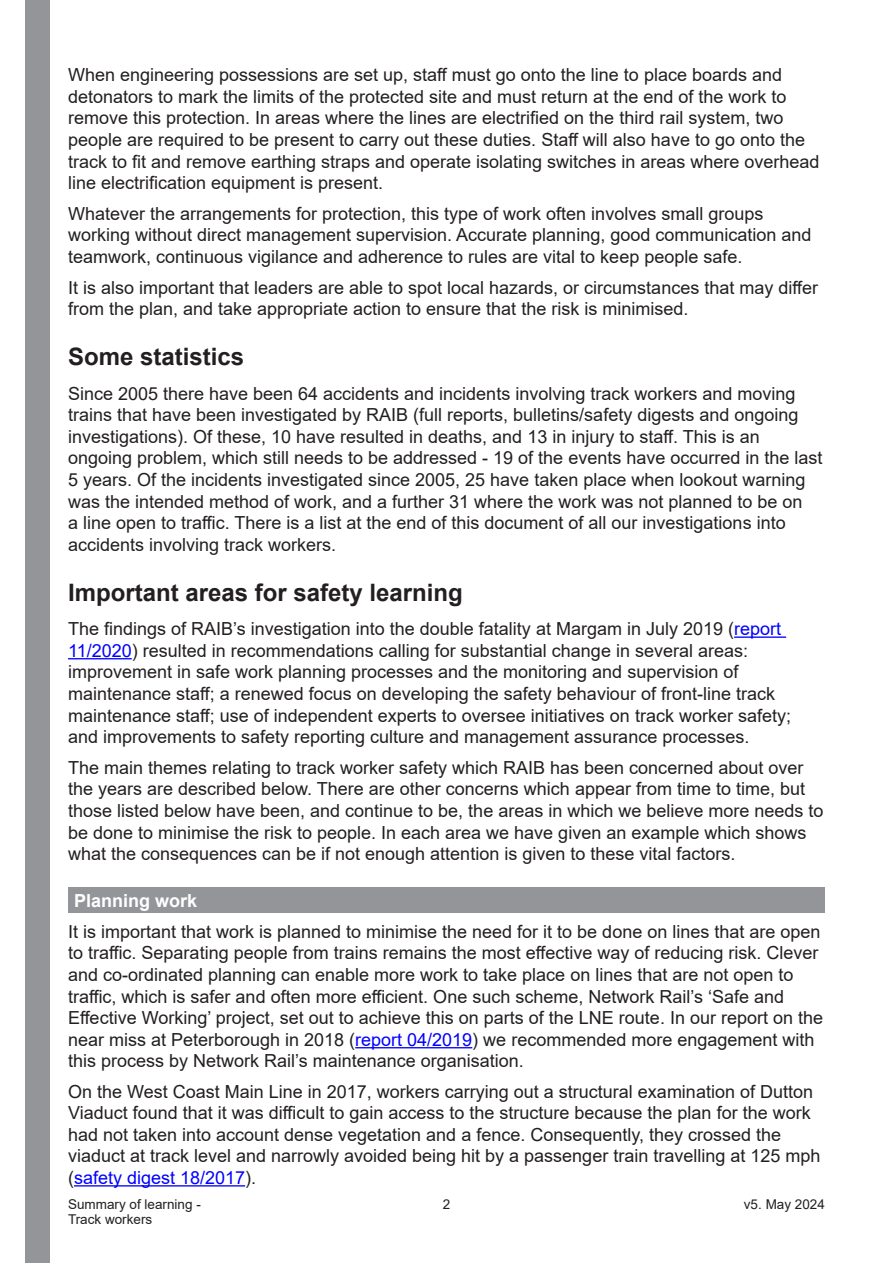
<style>
.page{position:relative;width:893px;height:1263px;background:#fff}
.page>*{position:absolute;margin:0;border:0;box-sizing:border-box;transform-origin:0 0}
.t1{font:700 24px "Arial";color:#231f20}
.t2{font:18px/21.6px "Arial";color:#231f20}
.t3{font:700 18px "Arial";color:#fff}
.t4{font:13.5px "Arial";color:#231f20}
.s1{color:#00f}
</style>
<div class="page">
<div style="left:26px;top:0;width:24px;height:1263px;background:#939598"></div>
<hr style="left:734px;top:636px;width:52px;height:2px;background:#00f">
<hr style="left:68px;top:658px;width:64px;height:1px;background:#00f">
<hr style="left:355px;top:1047px;width:117px;height:1px;background:#00f">
<hr style="left:74px;top:1185px;width:171px;height:1px;background:#00f">
<div style="left:68px;top:887px;width:757px;height:26px;background:#939598"></div>
<p class="t2" style="left:68px;top:64px;width:753px">When engineering possessions are set up, staff must go onto the line to place boards and detonators to mark the limits of the protected site and must return at the end of the work to remove this protection. In areas where the lines are electrified on the third rail system, two people are required to be present to carry out these duties. Staff will also have to go onto the track to fit and remove earthing straps and operate isolating switches in areas where overhead line electrification equipment is present.</p>
<p class="t2" style="left:68px;top:203px;width:745px">Whatever the arrangements for protection, this type of work often involves small groups working without direct management supervision. Accurate planning, good communication and teamwork, continuous vigilance and adherence to rules are vital to keep people safe.</p>
<p class="t2" style="left:68px;top:276px;width:751px">It is also important that leaders are able to spot local hazards, or circumstances that may differ from the plan, and take appropriate action to ensure that the risk is minimised.</p>
<p class="t1" style="left:68px;top:340px;width:178px">Some statistics</p>
<p class="t2" style="left:68px;top:382px;width:756px">Since 2005 there have been 64 accidents and incidents involving track workers and moving trains that have been investigated by RAIB (full reports, bulletins/safety digests and ongoing investigations). Of these, 10 have resulted in deaths, and 13 in injury to staff. This is an ongoing problem, which still needs to be addressed - 19 of the events have occurred in the last 5 years. Of the incidents investigated since 2005, 25 have taken place when lookout warning was the intended method of work, and a further 31 where the work was not planned to be on<br>a line open to traffic. There is a list at the end of this document of all our investigations into accidents involving track workers.</p>
<p class="t1" style="left:68px;top:575px;width:396px">Important areas for safety learning</p>
<p class="t2" style="left:68px;top:618px;width:724px">The findings of RAIB’s investigation into the double fatality at Margam in July 2019 (<span class="s1">report 11/2020</span>) resulted in recommendations calling for substantial change in several areas: improvement in safe work planning processes and the monitoring and supervision of maintenance staff; a renewed focus on developing the safety behaviour of front-line track maintenance staff; use of independent experts to oversee initiatives on track worker safety; and improvements to safety reporting culture and management assurance processes.</p>
<p class="t2" style="left:68px;top:757px;width:757px">The main themes relating to track worker safety which RAIB has been concerned about over the years are described below. There are other concerns which appear from time to time, but those listed below have been, and continue to be, the areas in which we believe more needs to be done to minimise the risk to people. In each area we have given an example which shows what the consequences can be if not enough attention is given to these vital factors.</p>
<p class="t3" style="left:74px;top:888px;width:125px">Planning work</p>
<p class="t2" style="left:68px;top:920px;width:757px">It is important that work is planned to minimise the need for it to be done on lines that are open to traffic. Separating people from trains remains the most effective way of reducing risk. Clever and co-ordinated planning can enable more work to take place on lines that are not open to traffic, which is safer and often more efficient. One such scheme, Network Rail’s ‘Safe and Effective Working’ project, set out to achieve this on parts of the LNE route. In our report on the near miss at Peterborough in 2018 (<span class="s1">report 04/2019</span>) we recommended more engagement with this process by Network Rail’s maintenance organisation.</p>
<p class="t2" style="left:68px;top:1080px;width:754px">On the West Coast Main Line in 2017, workers carrying out a structural examination of Dutton Viaduct found that it was difficult to gain access to the structure because the plan for the work had not taken into account dense vegetation and a fence. Consequently, they crossed the viaduct at track level and narrowly avoided being hit by a passenger train travelling at 125 mph (<span class="s1">safety digest 18/2017</span>).</p>
<p class="t4" style="left:68px;top:1195px;width:134px">Summary of learning -</p>
<p class="t4" style="left:443px;top:1195px;width:9px">2</p>
<p class="t4" style="left:68px;top:1210px;width:86px">Track workers</p>
<p class="t4" style="left:744px;top:1195px;width:83px">v5. May 2024</p>
</div>
